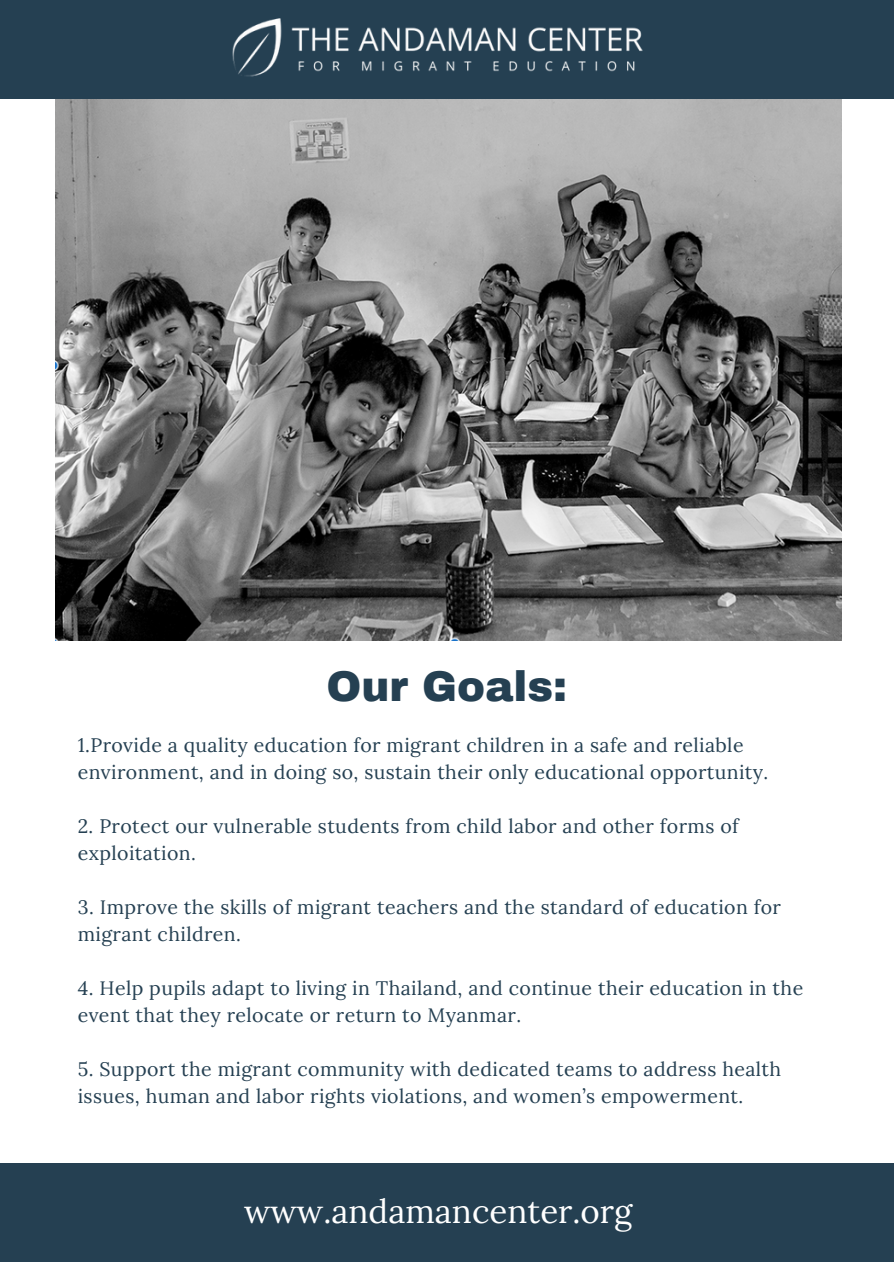
<style>
.page{position:relative;width:894px;height:1264px;background:#fff}
.page>*{position:absolute;margin:0;border:0;box-sizing:border-box;transform-origin:0 0}
.t1{font:900 42px "Archivo";color:#254052}
.t2{font:33px "Lora";color:#fff}
.t3{font:19.5px/27px "Lora";letter-spacing:.02em;color:#254052}
</style>
<div class="page">
<img style="left:55px;top:98px;width:786px;height:542px">
<div style="left:0;top:1163px;width:893px;height:98px;background:#254052"></div>
<div style="left:0;top:0;width:893px;height:98px;background:#254052"></div>
<img style="left:232px;top:18px;width:411px;height:59px">
<p class="t1" style="left:326px;top:664px;width:242px">Our Goals:</p>
<p class="t3" style="left:78px;top:730px;width:692px">1.Provide a quality education for migrant children in a safe and reliable environment, and in doing so, sustain their only educational opportunity.</p>
<h1 class="t3" style="left:78px;top:811px;width:662px">2. Protect our vulnerable students from child labor and other forms of exploitation.</h1>
<p class="t3" style="left:78px;top:892px;width:704px">3. Improve the skills of migrant teachers and the standard of education for migrant children.</p>
<p class="t3" style="left:78px;top:973px;width:726px">4. Help pupils adapt to living in Thailand, and continue their education in the event that they relocate or return to Myanmar.</p>
<p class="t3" style="left:78px;top:1054px;width:704px">5. Support the migrant community with dedicated teams to address health issues, human and labor rights violations, and women’s empowerment.</p>
<h2 class="t2" style="left:244px;top:1190px;width:390px">www.andamancenter.org</h2>
</div>
